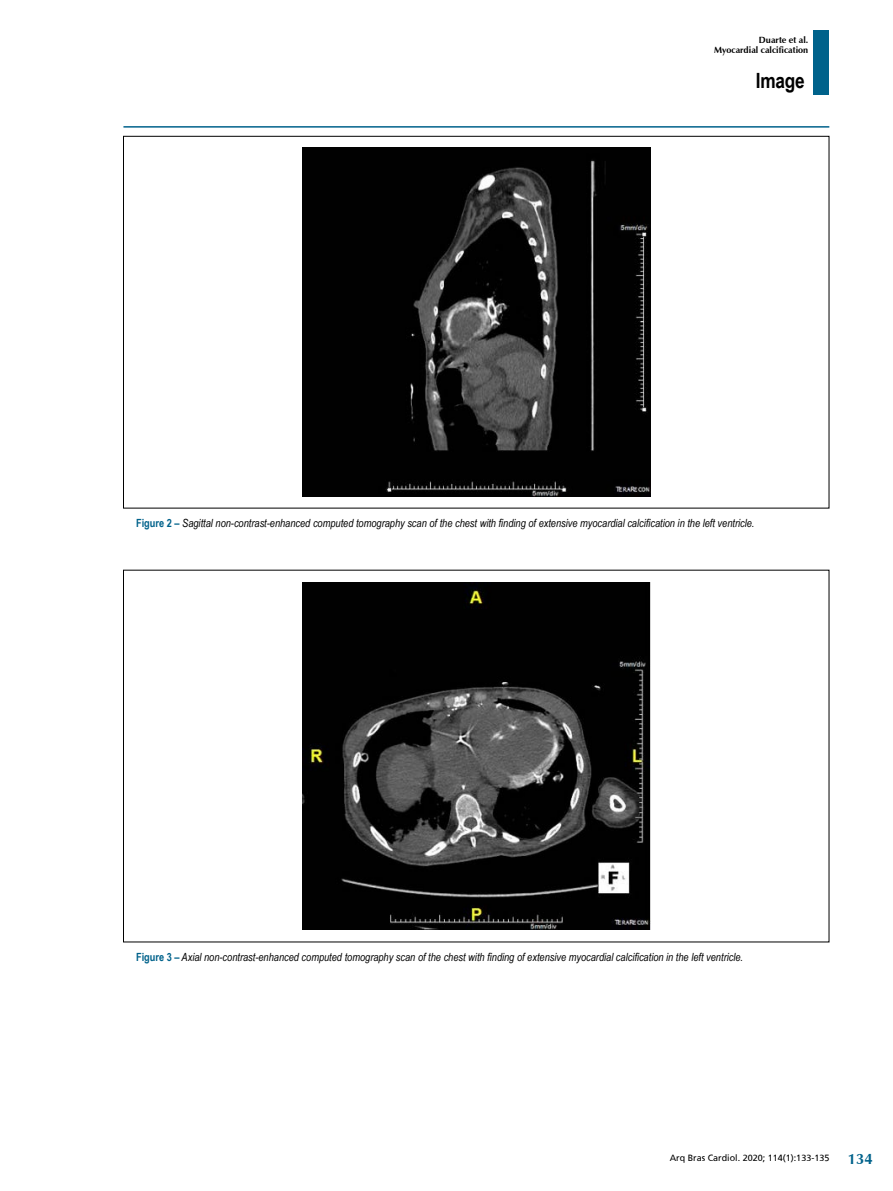
<style>
.page{position:relative;width:893px;height:1191px;background:#fff}
.page>*{position:absolute;margin:0;border:0;box-sizing:border-box;transform-origin:0 0}
.t1{font:700 21px "Arial Narrow";letter-spacing:-.01em;color:#000}
.t2{font:700 15px "Zapf Humanist 601 BT";color:#00628b}
.t3{font:italic 11.25px "Arial Narrow";color:#000}
.t4{font:700 9px/10.8px "Zapf Humanist 601 BT";color:#000;text-align:right}
.t5{font:9px "Frutiger";color:#000}
.s1{font-weight:700;font-style:normal;color:#00628b}
</style>
<div class="page">
<hr style="left:123px;top:126px;width:706px;height:2px;background:#00628b">
<div style="left:813px;top:30px;width:16px;height:64px;background:#00628b"></div>
<img style="left:302px;top:148px;width:348px;height:348px">
<img style="left:302px;top:582px;width:348px;height:347px">
<p class="t4" style="left:714px;top:34px;width:96px">Duarte et al.<br>Myocardial calcification</p>
<h1 class="t1" style="left:756px;top:64px;width:50px">Image</h1>
<p class="t3" style="left:136px;top:515px;width:620px"><span class="s1">Figure 2 –</span> Sagittal non-contrast-enhanced computed tomography scan of the chest with finding of extensive myocardial calcification in the left ventricle.</p>
<p class="t3" style="left:136px;top:949px;width:609px"><span class="s1">Figure 3 –</span> Axial non-contrast-enhanced computed tomography scan of the chest with finding of extensive myocardial calcification in the left ventricle.</p>
<p class="t5" style="left:670px;top:1153px;width:161px">Arq Bras Cardiol. 2020; 114(1):133-135</p>
<h2 class="t2" style="left:848px;top:1149px;width:26px">134</h2>
</div>
